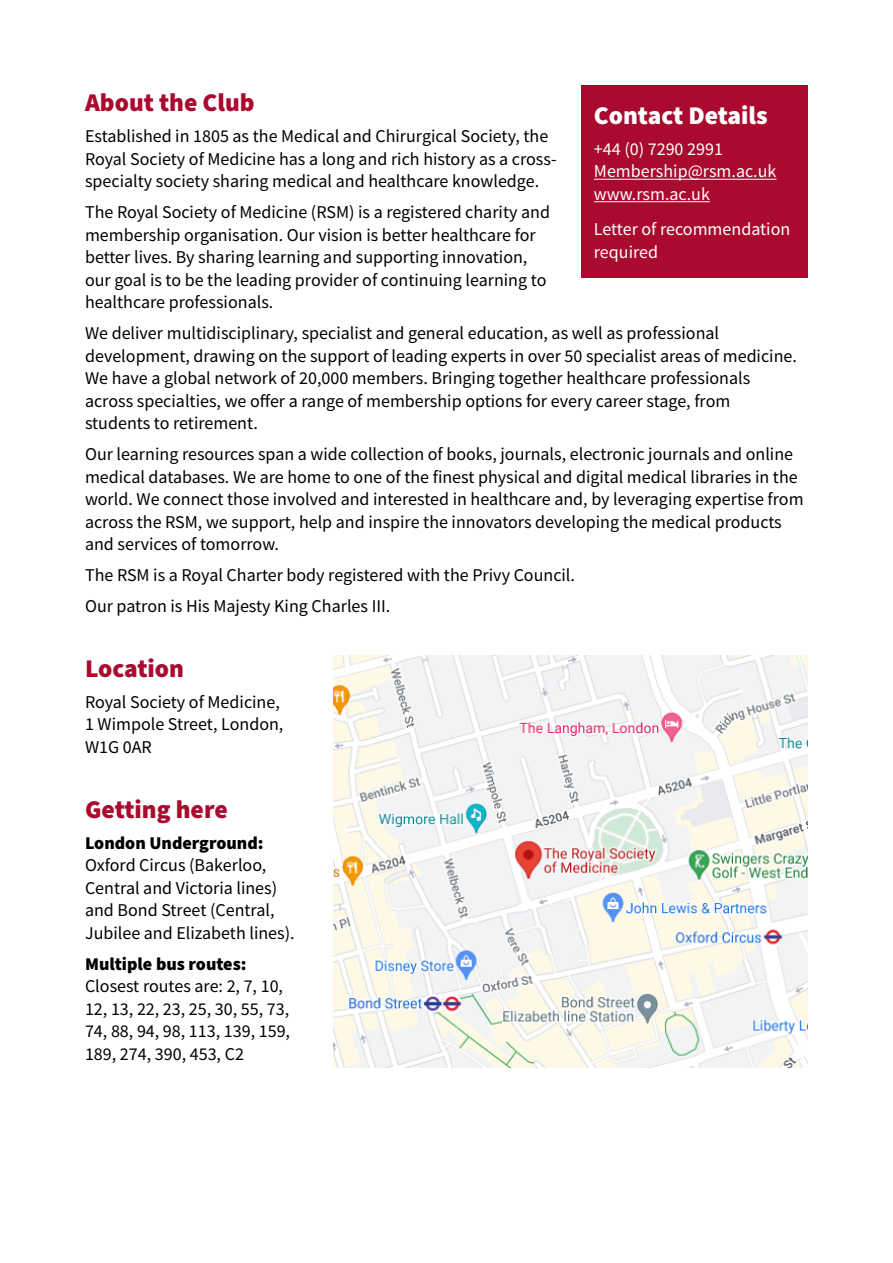
<style>
.page{position:relative;width:893px;height:1263px;background:#fff}
.page>*{position:absolute;margin:0;border:0;box-sizing:border-box;transform-origin:0 0}
.t1{font:900 25.5px "Source Sans Pro";color:#a90a2e}
.t2{font:900 25.5px "Source Sans Pro";color:#fff}
.t3{font:18px/22.5px "Source Sans Pro";color:#000}
.t4{font:18px/22.5px "Source Sans Pro";color:#fff}
.t5{font:900 18px "Source Sans Pro";color:#000}
</style>
<div class="page">
<img style="left:333px;top:656px;width:475px;height:411px">
<div style="left:581px;top:85px;width:227px;height:193px;background:#a90a2e"></div>
<hr style="left:594px;top:179px;width:182px;height:1px;background:#fff">
<hr style="left:594px;top:201px;width:116px;height:1px;background:#fff">
<h1 class="t1" style="left:85px;top:85px;width:171px">About the Club</h1>
<p class="t3" style="left:85px;top:125px;width:473px">Established in 1805 as the Medical and Chirurgical Society, the<br>Royal Society of Medicine has a long and rich history as a cross&shy;specialty society sharing medical and healthcare knowledge.</p>
<p class="t3" style="left:85px;top:201px;width:466px">The Royal Society of Medicine (RSM) is a registered charity and membership organisation. Our vision is better healthcare for better lives. By sharing learning and supporting innovation, our goal is to be the leading provider of continuing learning to healthcare professionals.</p>
<p class="t3" style="left:85px;top:322px;width:713px">We deliver multidisciplinary, specialist and general education, as well as professional development, drawing on the support of leading experts in over 50 specialist areas of medicine.<br>We have a global network of 20,000 members. Bringing together healthcare professionals across specialties, we offer a range of membership options for every career stage, from students to retirement.</p>
<p class="t3" style="left:85px;top:443px;width:720px">Our learning resources span a wide collection of books, journals, electronic journals and online medical databases. We are home to one of the finest physical and digital medical libraries in the world. We connect those involved and interested in healthcare and, by leveraging expertise from across the RSM, we support, help and inspire the innovators developing the medical products and services of tomorrow.</p>
<p class="t3" style="left:85px;top:560px;width:491px;line-height:31px">The RSM is a Royal Charter body registered with the Privy Council.<br>Our patron is His Majesty King Charles III.</p>
<h1 class="t2" style="left:594px;top:98px;width:175px">Contact Details</h1>
<p class="t4" style="left:594px;top:138px;width:184px">+44 (0) 7290 2991<br>Membership@rsm.ac.uk www.rsm.ac.uk</p>
<p class="t4" style="left:594px;top:218px;width:198px">Letter of recommendation required</p>
<h1 class="t1" style="left:85px;top:651px;width:101px">Location</h1>
<p class="t3" style="left:85px;top:690px;width:200px">Royal Society of Medicine,<br>1 Wimpole Street, London,<br>W1G 0AR</p>
<h1 class="t1" style="left:85px;top:791px;width:144px">Getting here</h1>
<p class="t5" style="left:85px;top:830px;width:180px">London Underground:</p>
<p class="t3" style="left:85px;top:854px;width:211px">Oxford Circus (Bakerloo,<br>Central and Victoria lines) and Bond Street (Central,<br>Jubilee and Elizabeth lines).</p>
<p class="t5" style="left:85px;top:951px;width:163px">Multiple bus routes:</p>
<p class="t3" style="left:85px;top:975px;width:207px">Closest routes are: 2, 7, 10,<br>12, 13, 22, 23, 25, 30, 55, 73,<br>74, 88, 94, 98, 113, 139, 159,<br>189, 274, 390, 453, C2</p>
</div>
